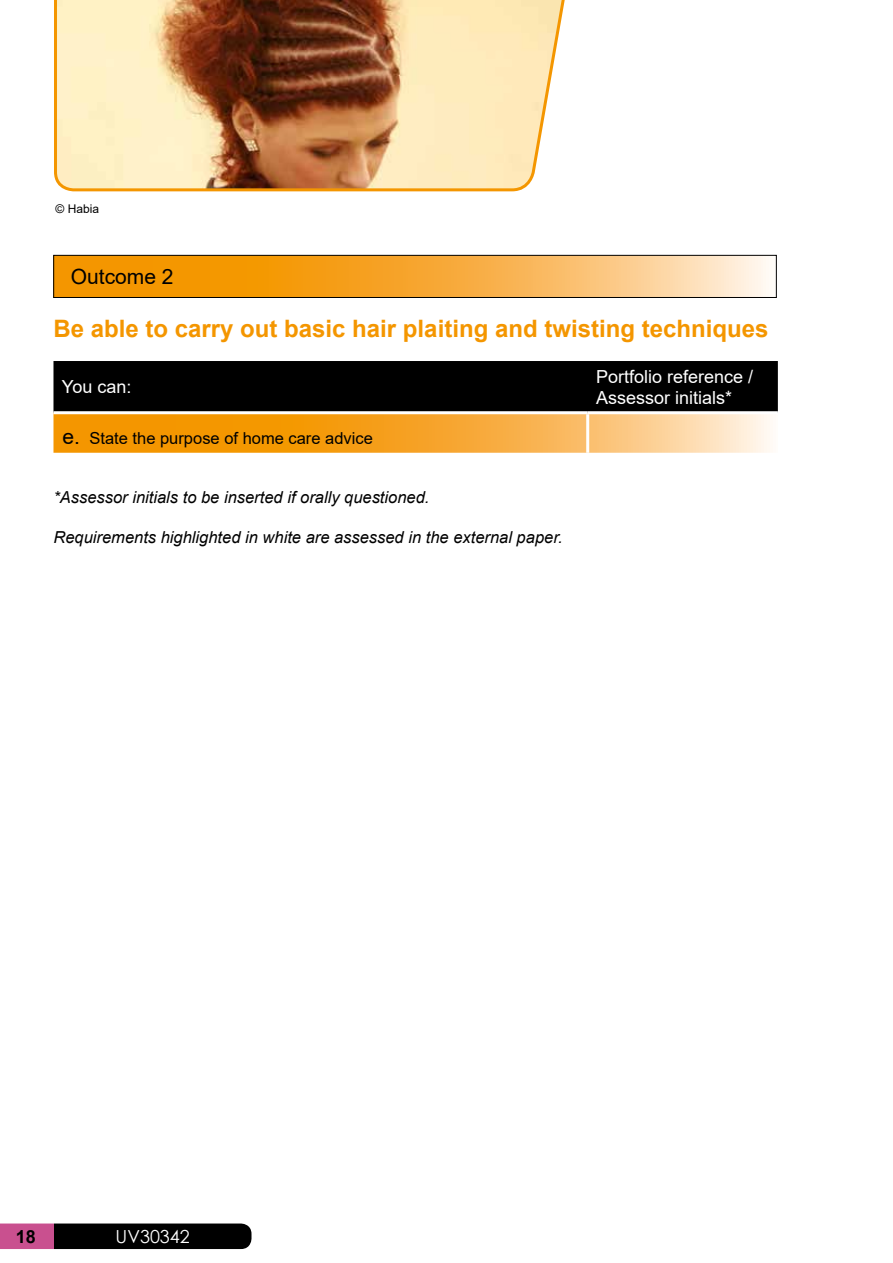
<style>
.page{position:relative;width:893px;height:1263px;background:#fff}
.page>*{position:absolute;margin:0;border:0;box-sizing:border-box;transform-origin:0 0}
.t1{font:700 24px "Arial";color:#f49600}
.t2{font:21px "Arial";color:#000}
.t3{font:18px/21.6px "Arial";color:#fff}
.t4{font:18px "Century Gothic";color:#fff}
.t5{font:700 18px "Arial";color:#000}
.t6{font:italic 16.5px "Arial";color:#000}
.t7{font:16.5px "Arial";color:#000}
.t8{font:12px "Arial";color:#000}
.s1{font-size:21px}
</style>
<div class="page">
<svg style="left:55px;top:257px;width:714px;height:39px;background:#f7b044"></svg>
<div style="left:53px;top:255px;width:723px;height:43px;border:1px solid #000"></div>
<svg style="left:53px;top:361px;width:725px;height:92px;background:#6c4d1d"></svg>
<hr style="left:586px;top:414px;width:3px;height:39px;background:#fff">
<hr style="left:53px;top:411px;width:535px;height:3px;background:#fff">
<hr style="left:588px;top:411px;width:190px;height:3px;background:#fff">
<svg style="left:0;top:1223px;width:251px;height:26px;background:#301724"></svg>
<svg style="left:54px;top:0;width:511px;height:192px;background:#d1ad83"></svg>
<p class="t8" style="left:56px;top:200px;width:45px">© Habia</p>
<p class="t2" style="left:71px;top:262px;width:104px">Outcome 2</p>
<h1 class="t1" style="left:53px;top:312px;width:716px">Be able to carry out basic hair plaiting and twisting techniques</h1>
<p class="t3" style="left:62px;top:376px;width:71px">You can:</p>
<p class="t3" style="left:596px;top:365px;width:159px">Portfolio reference /<br>Assessor initials*</p>
<p class="t7" style="left:62px;top:427px;width:312px"><span class="s1">e.</span> State the purpose of home care advice</p>
<p class="t6" style="left:53px;top:487px;width:377px">*Assessor initials to be inserted if orally questioned.</p>
<p class="t6" style="left:53px;top:526px;width:511px">Requirements highlighted in white are assessed in the external paper.</p>
<p class="t5" style="left:16px;top:1224px;width:22px">18</p>
<p class="t4" style="left:116px;top:1223px;width:76px">UV30342</p>
</div>
